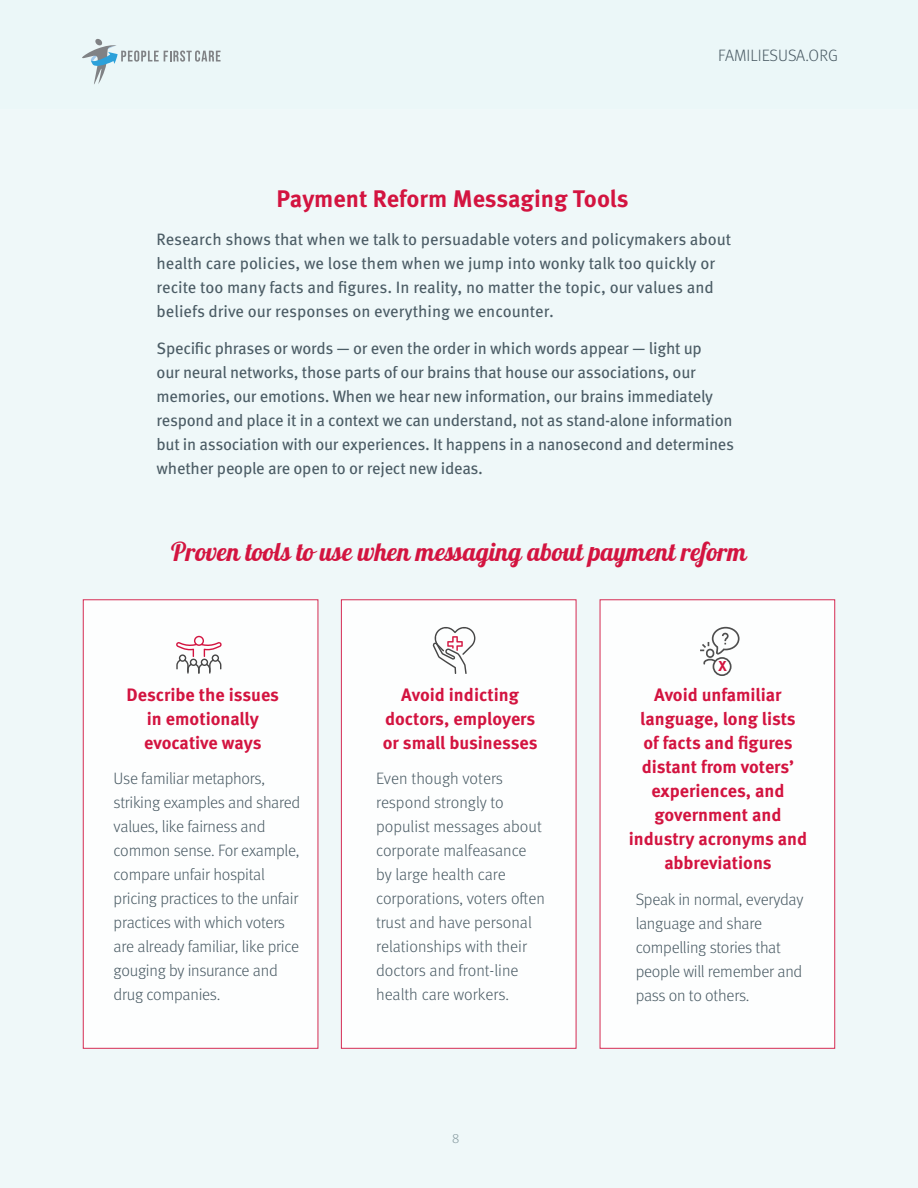
<style>
.page{position:relative;width:918px;height:1188px;background:#fff}
.page>*{position:absolute;margin:0;border:0;box-sizing:border-box;transform-origin:0 0}
.t1{font:25.5px "Galada";color:#d31440}
.t2{font:700 24px "Meta OT";color:#d31440}
.t3{font:700 18px/24px "Meta OT";color:#d31440;text-align:center}
.t4{font:16.5px/24px "Meta OT";letter-spacing:-.015em;color:#4b5c65}
.t5{font:300 16.5px/24px "Meta OT";letter-spacing:-.015em;color:#4b5c65}
.t6{font:700 14.4px "Meta OT";color:#d31440}
.t7{font:300 13.5px "Meta OT";color:#4b5c65}
</style>
<div class="page">
<div style="left:0;top:0;width:918px;height:109px;background:#ebf7f8"></div>
<svg style="left:82px;top:39px;width:139px;height:45px"></svg>
<div style="left:0;top:109px;width:918px;height:1079px;background:#eff8f9"></div>
<div style="left:83px;top:599px;width:235px;height:450px;background:#fff"></div>
<div style="left:341px;top:599px;width:235px;height:450px;background:#fff;border:1px solid #d31440"></div>
<div style="left:600px;top:599px;width:235px;height:450px;background:#fff"></div>
<svg style="left:176px;top:636px;width:46px;height:38px"></svg>
<svg style="left:432px;top:627px;width:43px;height:47px"></svg>
<svg style="left:700px;top:626px;width:40px;height:39px"></svg>
<div style="left:713px;top:658px;width:18px;height:17px;background:#fff;border-radius:50%"></div>
<div style="left:713px;top:657px;width:19px;height:19px;border:2px solid #4f4f4f;border-radius:50%"></div>
<p class="t5" style="left:718px;top:43px;width:122px">FAMILIESUSA.ORG</p>
<p class="t2" style="left:276px;top:184px;width:354px">Payment Reform Messaging Tools</p>
<p class="t4" style="left:157px;top:227px;width:576px">Research shows that when we talk to persuadable voters and policymakers about health care policies, we lose them when we jump into wonky talk too quickly or recite too many facts and figures. In reality, no matter the topic, our values and beliefs drive our responses on everything we encounter.</p>
<p class="t4" style="left:157px;top:337px;width:579px">Specific phrases or words — or even the order in which words appear — light up<br>our neural networks, those parts of our brains that house our associations, our memories, our emotions. When we hear new information, our brains immediately respond and place it in a context we can understand, not as stand-alone information but in association with our experiences. It happens in a nanosecond and determines whether people are open to or reject new ideas.</p>
<p class="t1" style="left:171px;top:537px;width:577px">Proven tools to use when messaging about payment reform</p>
<p class="t6" style="left:719px;top:657px;width:10px">X</p>
<p class="t3" style="left:127px;top:683px;width:154px">Describe the issues in emotionally evocative ways</p>
<p class="t3" style="left:383px;top:683px;width:156px">Avoid indicting doctors, employers or small businesses</p>
<p class="t3" style="left:629px;top:683px;width:180px">Avoid unfamiliar language, long lists<br>of facts and figures distant from voters’ experiences, and government and industry acronyms and abbreviations</p>
<p class="t5" style="left:114px;top:767px;width:188px">Use familiar metaphors, striking examples and shared values, like fairness and common sense. For example, compare unfair hospital pricing practices to the unfair practices with which voters are already familiar, like price gouging by insurance and drug companies.</p>
<p class="t5" style="left:376px;top:767px;width:170px">Even though voters respond strongly to populist messages about corporate malfeasance by large health care corporations, voters often trust and have personal relationships with their doctors and front-line health care workers.</p>
<p class="t5" style="left:636px;top:888px;width:169px">Speak in normal, everyday language and share compelling stories that people will remember and pass on to others.</p>
<p class="t7" style="left:452px;top:1131px;width:9px">8</p>
</div>
